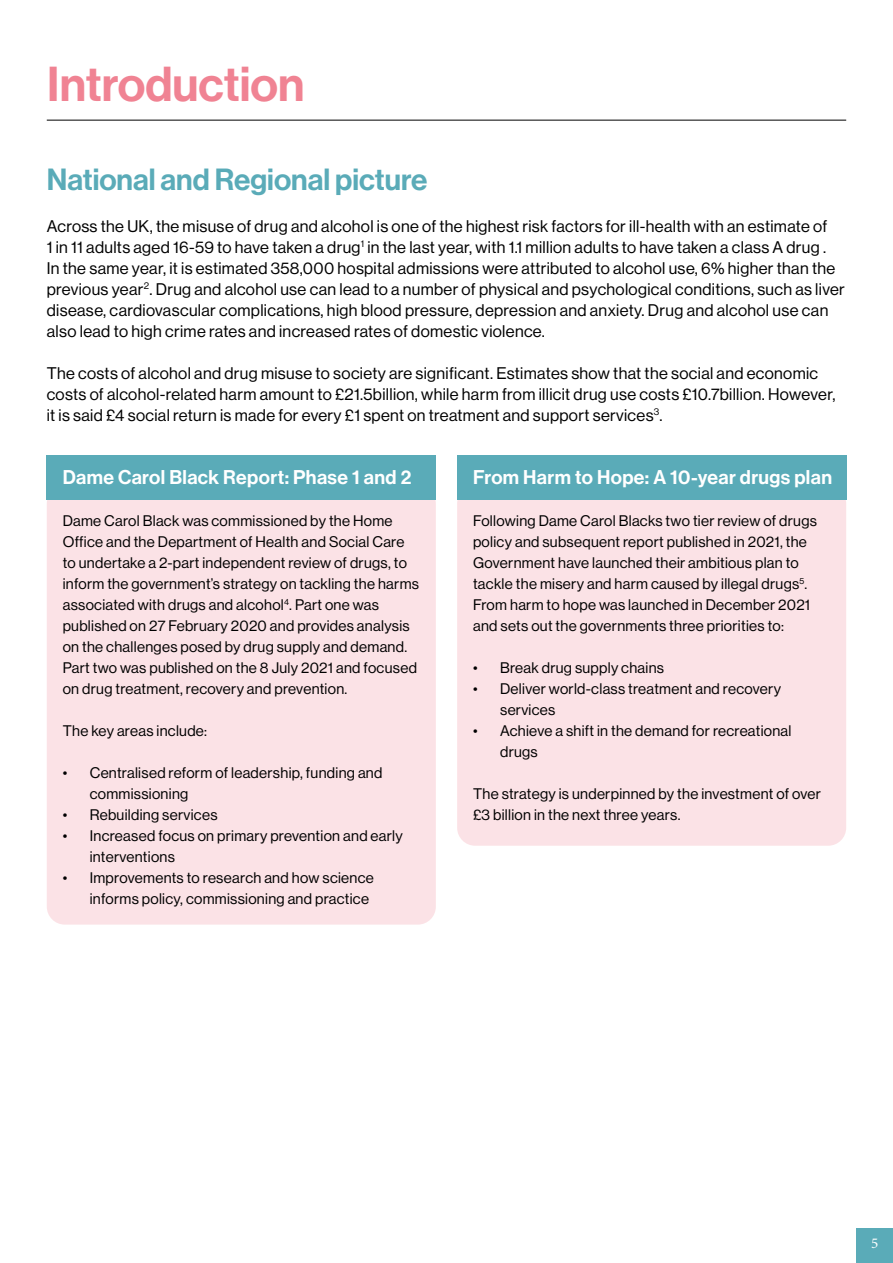
<style>
.page{position:relative;width:893px;height:1263px;background:#fff}
.page>*{position:absolute;margin:0;border:0;box-sizing:border-box;transform-origin:0 0}
.t1{font:48px "N Haas Grotesk DS Pro 65 Md";color:#f08393}
.t2{font:30px "N Haas Grotesk DS Pro 65 Md";color:#5aabb8}
.t3{font:19.5px "N Haas Grotesk DS Pro 65 Md";letter-spacing:.02em;color:#fff}
.t4{font:16.5px/21px "N Haas Grotesk DS Pro 55 Rg";letter-spacing:.02em;color:#000}
.t5{font:15px/21px "N Haas Grotesk DS Pro 55 Rg";letter-spacing:.02em;color:#000}
.t6{font:15px "Minion Pro";color:#fff}
</style>
<div class="page">
<div style="left:857px;top:1229px;width:36px;height:34px;background:#5aabb8"></div>
<hr style="left:47px;top:120px;width:799px;height:1px;background:#000">
<div style="left:47px;top:486px;width:389px;height:439px;background:#fbe2e6;border-radius:18px"></div>
<div style="left:457px;top:486px;width:389px;height:360px;background:#fbe2e6;border-radius:18px"></div>
<div style="left:47px;top:455px;width:389px;height:45px;background:#5aabb8"></div>
<div style="left:457px;top:455px;width:389px;height:45px;background:#5aabb8"></div>
<h1 class="t1" style="left:47px;top:56px;width:259px">Introduction</h1>
<h2 class="t2" style="left:47px;top:162px;width:382px">National and Regional picture</h2>
<p class="t4" style="left:47px;top:216px;width:800px">Across the UK, the misuse of drug and alcohol is one of the highest risk factors for ill-health with an estimate of<br>1 in 11 adults aged 16-59 to have taken a drug<sup>1</sup> in the last year, with 1.1 million adults to have taken a class A drug .<br>In the same year, it is estimated 358,000 hospital admissions were attributed to alcohol use, 6% higher than the previous year<sup>2</sup>. Drug and alcohol use can lead to a number of physical and psychological conditions, such as liver disease, cardiovascular complications, high blood pressure, depression and anxiety. Drug and alcohol use can also lead to high crime rates and increased rates of domestic violence.</p>
<p class="t4" style="left:47px;top:363px;width:790px">The costs of alcohol and drug misuse to society are significant. Estimates show that the social and economic costs of alcohol-related harm amount to £21.5billion, while harm from illicit drug use costs £10.7billion. However, it is said £4 social return is made for every £1 spent on treatment and support services<sup>3</sup>.</p>
<h3 class="t3" style="left:63px;top:466px;width:350px">Dame Carol Black Report: Phase 1 and 2</h3>
<h3 class="t3" style="left:473px;top:466px;width:360px">From Harm to Hope: A 10-year drugs plan</h3>
<p class="t5" style="left:63px;top:510px;width:358px">Dame Carol Black was commissioned by the Home Office and the Department of Health and Social Care to undertake a 2-part independent review of drugs, to inform the government’s strategy on tackling the harms associated with drugs and alcohol<sup>4</sup>. Part one was published on 27 February 2020 and provides analysis on the challenges posed by drug supply and demand.<br>Part two was published on the 8 July 2021 and focused on drug treatment, recovery and prevention.</p>
<p class="t5" style="left:63px;top:720px;width:146px">The key areas include:</p>
<p class="t5" style="left:90px;top:762px;width:294px;text-indent:-27px">• Centralised reform of leadership, funding and commissioning</p>
<p class="t5" style="left:63px;top:804px;width:156px">• Rebuilding services</p>
<p class="t5" style="left:90px;top:825px;width:315px;text-indent:-27px">• Increased focus on primary prevention and early interventions</p>
<p class="t5" style="left:90px;top:867px;width:286px;text-indent:-27px">• Improvements to research and how science informs policy, commissioning and practice</p>
<p class="t5" style="left:473px;top:510px;width:345px">Following Dame Carol Blacks two tier review of drugs policy and subsequent report published in 2021, the Government have launched their ambitious plan to tackle the misery and harm caused by illegal drugs<sup>5</sup>.<br>From harm to hope was launched in December 2021 and sets out the governments three priorities to:</p>
<p class="t5" style="left:473px;top:657px;width:193px">• Break drug supply chains</p>
<p class="t5" style="left:500px;top:678px;width:282px;text-indent:-27px">• Deliver world-class treatment and recovery services</p>
<p class="t5" style="left:500px;top:720px;width:293px;text-indent:-27px">• Achieve a shift in the demand for recreational drugs</p>
<p class="t5" style="left:473px;top:783px;width:349px">The strategy is underpinned by the investment of over £3 billion in the next three years.</p>
<p class="t6" style="left:871px;top:1233px;width:9px">5</p>
</div>
